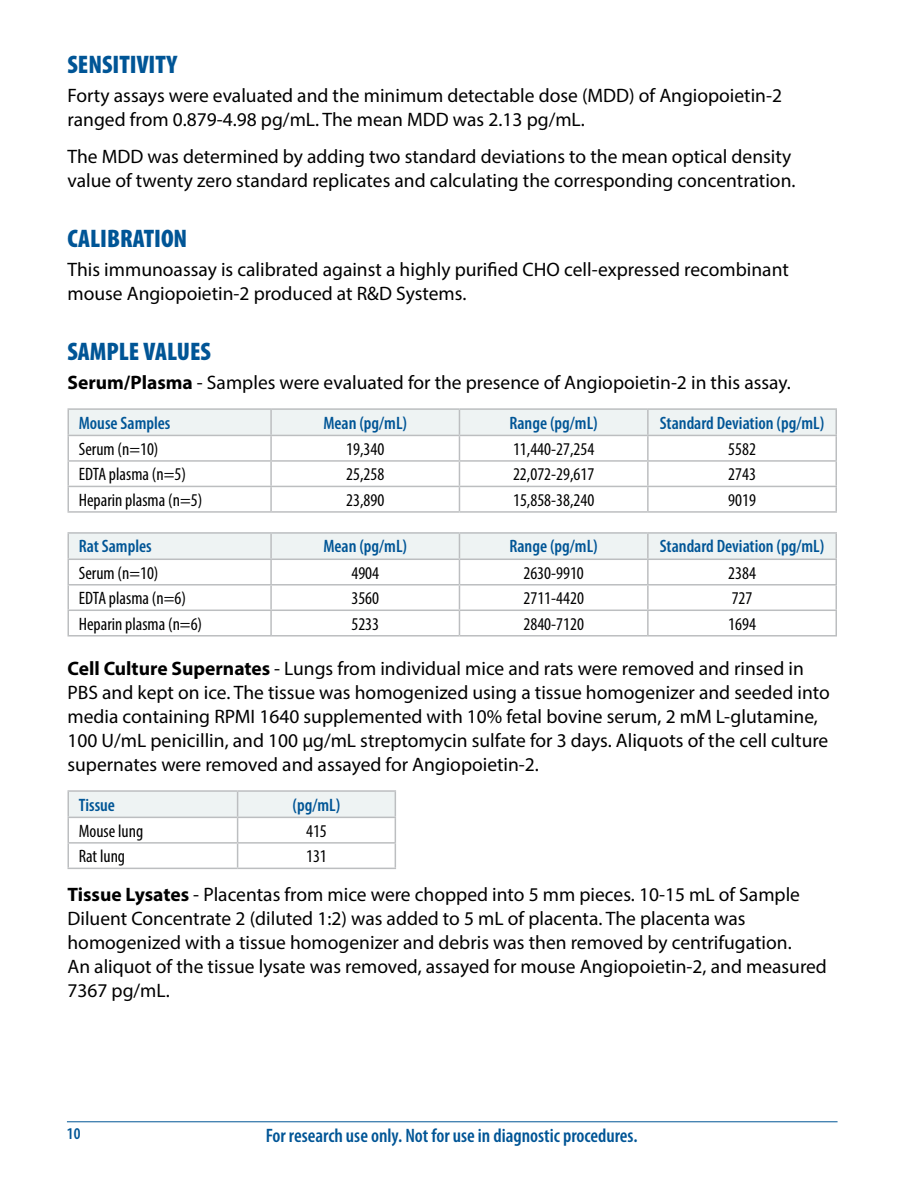
<style>
.page{position:relative;width:918px;height:1188px;background:#fff}
.page>*{position:absolute;margin:0;border:0;box-sizing:border-box;transform-origin:0 0}
.t1{font:900 condensed 25.5px "Myriad Pro";color:#005596}
.t2{font:19.5px/24px "Myriad Pro";color:#000}
.t3{font:600 condensed 19.5px "Myriad Pro";color:#005596}
.t4{font:condensed 18px "Myriad Pro";color:#000}
.t5{font:600 condensed 18px "Myriad Pro";color:#005596}
.t6{font:600 condensed 16.5px "Myriad Pro";color:#005596}
.s1{font-weight:700}
</style>
<div class="page">
<hr style="left:67px;top:1121px;width:771px;height:1px;background:#005596">
<hr style="left:68px;top:408px;width:203px;height:2px;background:#bcbec0">
<hr style="left:271px;top:408px;width:188px;height:2px;background:#bcbec0">
<hr style="left:459px;top:408px;width:189px;height:2px;background:#bcbec0">
<hr style="left:648px;top:408px;width:189px;height:2px;background:#bcbec0">
<svg style="left:68px;top:409px;width:769px;height:102px"></svg>
<hr style="left:271px;top:511px;width:188px;height:2px;background:#bcbec0">
<hr style="left:459px;top:511px;width:189px;height:2px;background:#bcbec0">
<hr style="left:648px;top:511px;width:189px;height:2px;background:#bcbec0">
<hr style="left:68px;top:460px;width:203px;height:2px;background:#bcbec0">
<hr style="left:68px;top:486px;width:203px;height:1px;background:#bcbec0">
<hr style="left:68px;top:511px;width:203px;height:2px;background:#bcbec0">
<hr style="left:68px;top:532px;width:203px;height:2px;background:#bcbec0">
<hr style="left:271px;top:532px;width:188px;height:2px;background:#bcbec0">
<hr style="left:459px;top:532px;width:189px;height:2px;background:#bcbec0">
<hr style="left:648px;top:532px;width:189px;height:2px;background:#bcbec0">
<svg style="left:68px;top:533px;width:769px;height:102px"></svg>
<hr style="left:271px;top:635px;width:188px;height:2px;background:#bcbec0">
<hr style="left:459px;top:635px;width:189px;height:2px;background:#bcbec0">
<hr style="left:648px;top:635px;width:189px;height:2px;background:#bcbec0">
<hr style="left:68px;top:584px;width:203px;height:2px;background:#bcbec0">
<hr style="left:68px;top:610px;width:203px;height:1px;background:#bcbec0">
<hr style="left:68px;top:635px;width:203px;height:2px;background:#bcbec0">
<hr style="left:68px;top:790px;width:170px;height:2px;background:#bcbec0">
<hr style="left:238px;top:790px;width:158px;height:2px;background:#bcbec0">
<svg style="left:68px;top:791px;width:328px;height:77px"></svg>
<hr style="left:238px;top:868px;width:158px;height:1px;background:#bcbec0">
<hr style="left:68px;top:842px;width:170px;height:2px;background:#bcbec0">
<hr style="left:68px;top:868px;width:170px;height:1px;background:#bcbec0">
<h1 class="t1" style="left:68px;top:50px;width:111px">SENSITIVITY</h1>
<p class="t2" style="left:68px;top:83px;width:716px">Forty assays were evaluated and the minimum detectable dose (MDD) of Angiopoietin-2 ranged from 0.879-4.98 pg/mL. The mean MDD was 2.13 pg/mL.</p>
<p class="t2" style="left:68px;top:144px;width:730px">The MDD was determined by adding two standard deviations to the mean optical density value of twenty zero standard replicates and calculating the corresponding concentration.</p>
<h1 class="t1" style="left:68px;top:225px;width:121px">CALIBRATION</h1>
<p class="t2" style="left:68px;top:257px;width:723px">This immunoassay is calibrated against a highly purified CHO cell-expressed recombinant mouse Angiopoietin-2 produced at R&amp;D Systems.</p>
<h1 class="t1" style="left:68px;top:338px;width:145px">SAMPLE VALUES</h1>
<p class="t2" style="left:68px;top:370px;width:725px"><span class="s1">Serum/Plasma</span> - Samples were evaluated for the presence of Angiopoietin-2 in this assay.</p>
<p class="t5" style="left:79px;top:413px;width:93px">Mouse Samples</p>
<p class="t5" style="left:323px;top:413px;width:85px">Mean (pg/mL)</p>
<p class="t5" style="left:509px;top:413px;width:90px">Range (pg/mL)</p>
<p class="t5" style="left:660px;top:413px;width:166px">Standard Deviation (pg/mL)</p>
<p class="t4" style="left:79px;top:438px;width:81px">Serum (n=10)</p>
<p class="t4" style="left:346px;top:438px;width:40px">19,340</p>
<p class="t4" style="left:513px;top:438px;width:83px">11,440-27,254</p>
<p class="t4" style="left:728px;top:438px;width:29px">5582</p>
<p class="t4" style="left:79px;top:464px;width:109px">EDTA plasma (n=5)</p>
<p class="t4" style="left:346px;top:464px;width:40px">25,258</p>
<p class="t4" style="left:513px;top:464px;width:83px">22,072-29,617</p>
<p class="t4" style="left:728px;top:464px;width:29px">2743</p>
<p class="t4" style="left:79px;top:489px;width:125px">Heparin plasma (n=5)</p>
<p class="t4" style="left:346px;top:489px;width:40px">23,890</p>
<p class="t4" style="left:513px;top:489px;width:83px">15,858-38,240</p>
<p class="t4" style="left:728px;top:489px;width:29px">9019</p>
<p class="t5" style="left:79px;top:537px;width:75px">Rat Samples</p>
<p class="t5" style="left:323px;top:537px;width:85px">Mean (pg/mL)</p>
<p class="t5" style="left:509px;top:537px;width:90px">Range (pg/mL)</p>
<p class="t5" style="left:660px;top:537px;width:166px">Standard Deviation (pg/mL)</p>
<p class="t4" style="left:79px;top:562px;width:81px">Serum (n=10)</p>
<p class="t4" style="left:351px;top:562px;width:29px">4904</p>
<p class="t4" style="left:523px;top:562px;width:62px">2630-9910</p>
<p class="t4" style="left:728px;top:562px;width:29px">2384</p>
<p class="t4" style="left:79px;top:587px;width:109px">EDTA plasma (n=6)</p>
<p class="t4" style="left:351px;top:587px;width:29px">3560</p>
<p class="t4" style="left:523px;top:587px;width:62px">2711-4420</p>
<p class="t4" style="left:732px;top:587px;width:22px">727</p>
<p class="t4" style="left:79px;top:613px;width:125px">Heparin plasma (n=6)</p>
<p class="t4" style="left:351px;top:613px;width:29px">5233</p>
<p class="t4" style="left:523px;top:613px;width:62px">2840-7120</p>
<p class="t4" style="left:728px;top:613px;width:29px">1694</p>
<p class="t2" style="left:68px;top:656px;width:764px"><span class="s1">Cell Culture Supernates</span> - Lungs from individual mice and rats were removed and rinsed in PBS and kept on ice. The tissue was homogenized using a tissue homogenizer and seeded into media containing RPMI 1640 supplemented with 10% fetal bovine serum, 2 mM L-glutamine, 100 U/mL penicillin, and 100 μg/mL streptomycin sulfate for 3 days. Aliquots of the cell culture supernates were removed and assayed for Angiopoietin-2.</p>
<p class="t5" style="left:79px;top:795px;width:38px">Tissue</p>
<p class="t5" style="left:293px;top:795px;width:49px">(pg/mL)</p>
<p class="t4" style="left:79px;top:820px;width:66px">Mouse lung</p>
<p class="t4" style="left:306px;top:820px;width:22px">415</p>
<p class="t4" style="left:79px;top:846px;width:48px">Rat lung</p>
<p class="t4" style="left:306px;top:846px;width:22px">131</p>
<p class="t2" style="left:68px;top:882px;width:761px"><span class="s1">Tissue Lysates</span> - Placentas from mice were chopped into 5 mm pieces. 10-15 mL of Sample Diluent Concentrate 2 (diluted 1:2) was added to 5 mL of placenta. The placenta was homogenized with a tissue homogenizer and debris was then removed by centrifugation.<br>An aliquot of the tissue lysate was removed, assayed for mouse Angiopoietin-2, and measured 7367 pg/mL.</p>
<p class="t6" style="left:67px;top:1125px;width:15px">10</p>
<p class="t3" style="left:266px;top:1125px;width:373px">For research use only. Not for use in diagnostic procedures.</p>
</div>
